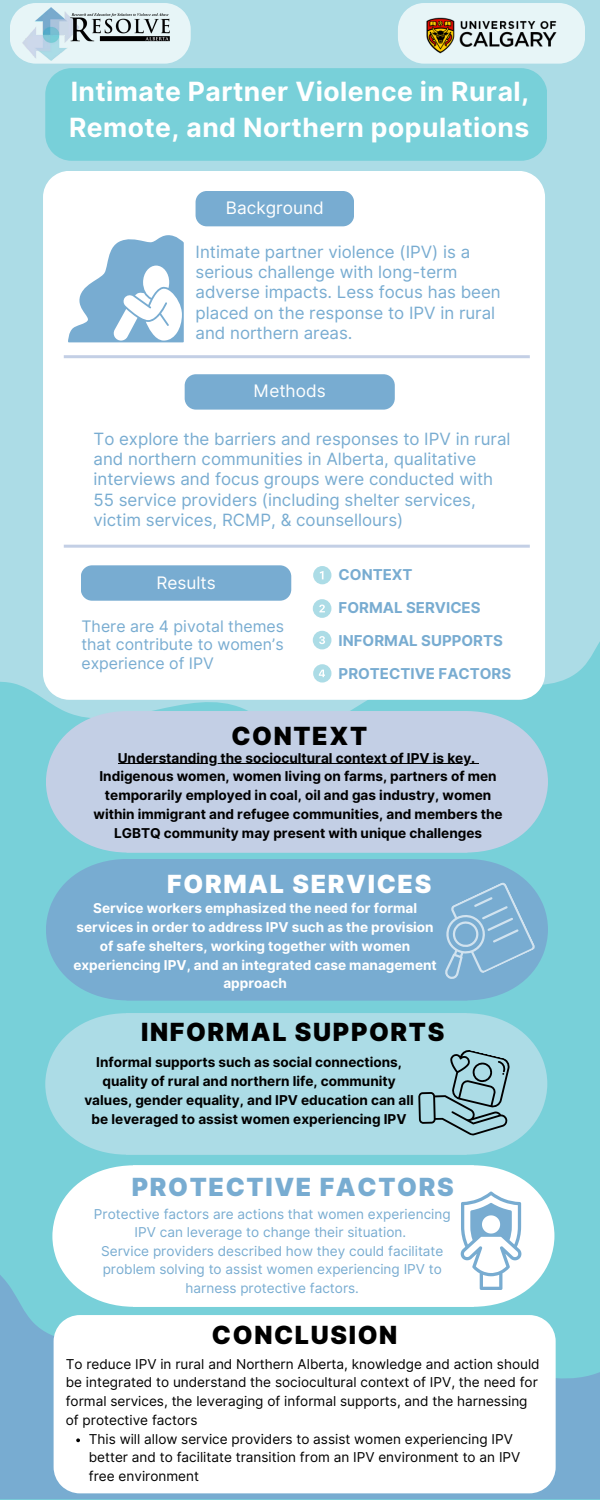
<style>
.page{position:relative;width:600px;height:1500px;background:#acdce6}
.page>*{position:absolute;margin:0;border:0;box-sizing:border-box;transform-origin:0 0}
.t1{font:700 26.5px/36px "Inter";letter-spacing:.02em;color:#fff}
.t2{font:900 25px "Inter";letter-spacing:.065em;color:#000}
.t3{font:900 25px "Inter";letter-spacing:.065em;color:#78acd1}
.t4{font:900 25px "Inter";letter-spacing:.065em;color:#fff}
.t5{font:17.2px "Inter";color:#fff}
.t6{font:16.9px/20.2px "Inter";color:#78acd1}
.t7{font:15.9px/18.8px "Inter";color:#78acd1;text-align:justify}
.t8{font:700 15px "Inter";color:#78acd1}
.t9{font:700 13.6px/18.8px "Inter";color:#000;text-align:center}
.t10{font:13.6px/18.8px "Inter";color:#000}
.t11{font:13.6px/18.6px "Inter";color:#78acd1;text-align:center}
.t12{font:700 13.6px/18.8px "Inter";color:#fff;text-align:center}
</style>
<div class="page">
<div style="left:45px;top:68px;width:502px;height:93px;background:#78d0d9"></div>
<div style="left:0;top:828px;width:600px;height:672px;background:#78d0d9"></div>
<svg style="left:0;top:642px;width:600px;height:186px;fill:#78d0d9"></svg>
<div style="left:43px;top:171px;width:502px;height:529px;background:#fff"></div>
<div style="left:196px;top:191px;width:158px;height:35px;background:#78acd1;border-radius:11px"></div>
<hr style="left:64px;top:355px;width:466px;height:3px;background:#c3cfe5">
<div style="left:185px;top:374px;width:210px;height:36px;background:#78acd1;border-radius:11px"></div>
<div style="left:81px;top:565px;width:210px;height:36px;background:#78acd1;border-radius:11px"></div>
<hr style="left:64px;top:545px;width:466px;height:3px;background:#c3cfe5">
<svg style="left:467px;top:711px;width:81px;height:142px;fill:#c3cfe5"></svg>
<div style="left:46px;top:711px;width:421px;height:142px;background:#c3cfe5"></div>
<svg style="left:467px;top:859px;width:81px;height:141px;fill:#78cfd8"></svg>
<div style="left:46px;top:859px;width:421px;height:141px;background:#78acd1"></div>
<div style="left:42px;top:1149px;width:441px;height:105px;background:#78d0d9"></div>
<svg style="left:0;top:1254px;width:600px;height:245px;fill:#78acd1"></svg>
<svg style="left:474px;top:1165px;width:80px;height:142px;fill:#fff"></svg>
<div style="left:52px;top:1165px;width:422px;height:142px;background:#fff"></div>
<div style="left:54px;top:1315px;width:502px;height:178px;background:#fff"></div>
<svg style="left:467px;top:1013px;width:80px;height:142px"></svg>
<svg style="left:45px;top:1013px;width:422px;height:142px"></svg>
<svg style="left:420px;top:881px;width:116px;height:107px"></svg>
<svg style="left:313px;top:599px;width:18px;height:19px"></svg>
<svg style="left:313px;top:631px;width:18px;height:18px"></svg>
<svg style="left:313px;top:664px;width:18px;height:18px"></svg>
<svg style="left:313px;top:566px;width:18px;height:18px"></svg>
<svg style="left:68px;top:235px;width:116px;height:107px"></svg>
<svg style="left:412px;top:1041px;width:110px;height:102px"></svg>
<svg style="left:461px;top:1192px;width:60px;height:98px"></svg>
<svg style="left:398px;top:3px;width:187px;height:60px"></svg>
<img style="left:419px;top:3px;width:144px;height:61px">
<svg style="left:184px;top:12px;width:7px;height:43px"></svg>
<img style="left:10px;top:3px;width:174px;height:61px">
<hr style="left:118px;top:763px;width:357px;height:1px;background:#000">
<svg style="left:76px;top:1438px;width:4px;height:4px"></svg>
<p class="t1" style="left:69px;top:74px;width:462px">Intimate Partner Violence in Rural,<br>Remote, and Northern populations</p>
<p class="t5" style="left:226px;top:198px;width:100px">Background</p>
<p class="t6" style="left:196px;top:242px;width:307px">Intimate partner violence (IPV) is a serious challenge with long-term adverse impacts. Less focus has been placed on the response to IPV in rural and northern areas.</p>
<p class="t5" style="left:254px;top:381px;width:74px">Methods</p>
<p class="t6" style="left:93px;top:429px;width:419px">To explore the barriers and responses to IPV in rural and northern communities in Alberta, qualitative interviews and focus groups were conducted with 55 service providers (including shelter services, victim services, RCMP, &amp; counsellours)</p>
<h2 class="t5" style="left:156px;top:572px;width:61px">Results</h2>
<h4 class="t7" style="left:81px;top:616px;width:204px">There are 4 pivotal themes that contribute to women’s experience of IPV</h4>
<h1 class="t8" style="left:339px;top:566px;width:75px">CONTEXT</h1>
<h1 class="t8" style="left:339px;top:599px;width:143px">FORMAL SERVICES</h1>
<h1 class="t8" style="left:339px;top:632px;width:166px">INFORMAL SUPPORTS</h1>
<h1 class="t8" style="left:339px;top:665px;width:174px">PROTECTIVE FACTORS</h1>
<p class="t2" style="left:231px;top:721px;width:137px">CONTEXT</p>
<h1 class="t9" style="left:94px;top:748px;width:411px">Understanding the sociocultural context of IPV is key.<br>Indigenous women, women living on farms, partners of men temporarily employed in coal, oil and gas industry, women within immigrant and refugee communities, and members the LGBTQ community may present with unique challenges</h1>
<h3 class="t4" style="left:167px;top:869px;width:266px">FORMAL SERVICES</h3>
<p class="t12" style="left:73px;top:899px;width:365px">Service workers emphasized the need for formal services in order to address IPV such as the provision of safe shelters, working together with women experiencing IPV, and an integrated case management approach</p>
<p class="t2" style="left:141px;top:1017px;width:305px">INFORMAL SUPPORTS</p>
<h3 class="t9" style="left:84px;top:1053px;width:331px">Informal supports such as social connections, quality of rural and northern life, community values, gender equality, and IPV education can all be leveraged to assist women experiencing IPV</h3>
<h1 class="t3" style="left:132px;top:1171px;width:323px">PROTECTIVE FACTORS</h1>
<h3 class="t11" style="left:94px;top:1204px;width:358px">Protective factors are actions that women experiencing<br>IPV can leverage to change their situation.</h3>
<h3 class="t11" style="left:101px;top:1242px;width:344px">Service providers described how they could facilitate problem solving to assist women experiencing IPV to harness protective factors.</h3>
<h5 class="t2" style="left:212px;top:1320px;width:187px">CONCLUSION</h5>
<p class="t10" style="left:66px;top:1354px;width:475px">To reduce IPV in rural and Northern Alberta, knowledge and action should be integrated to understand the sociocultural context of IPV, the need for formal services, the leveraging of informal supports, and the harnessing of protective factors</p>
<h5 class="t10" style="left:89px;top:1429px;width:433px">This will allow service providers to assist women experiencing IPV better and to facilitate transition from an IPV environment to an IPV free environment</h5>
</div>
